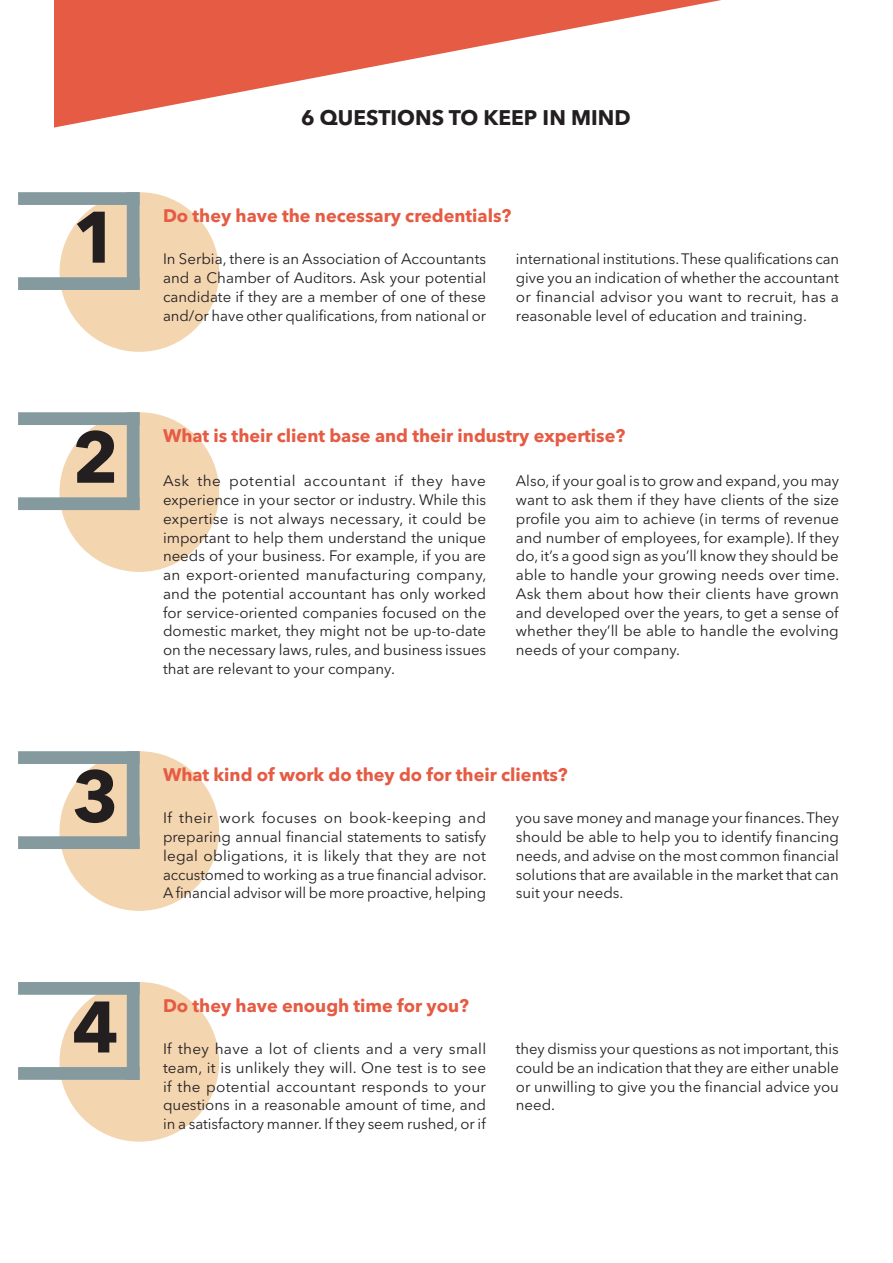
<style>
.page{position:relative;width:893px;height:1263px;background:#fff}
.page>*{position:absolute;margin:0;border:0;box-sizing:border-box;transform-origin:0 0}
.body{font:700 72px "Avenir Next Cyr";color:#231f20}
.t1{font:700 21px "Avenir Next Cyr";color:#231f20}
.body-2{font:700 18px "Avenir Next Cyr";color:#e55b43}
.body-3{font:15px/18.8px "Avenir Next Cyr";color:#231f20;text-align:justify}
</style>
<div class="page">
<svg style="left:54px;top:0;width:667px;height:128px"></svg>
<div style="left:60px;top:192px;width:159px;height:160px;background:#f3d5b0;border-radius:50%"></div>
<div style="left:18px;top:192px;width:122px;height:13px;background:#849a9f"></div>
<div style="left:18px;top:277px;width:122px;height:13px;background:#849a9f"></div>
<div style="left:127px;top:192px;width:13px;height:98px;background:#849a9f"></div>
<div style="left:60px;top:412px;width:159px;height:160px;background:#f3d5b0;border-radius:50%"></div>
<div style="left:18px;top:412px;width:122px;height:13px;background:#849a9f"></div>
<div style="left:18px;top:497px;width:122px;height:13px;background:#849a9f"></div>
<div style="left:127px;top:412px;width:13px;height:98px;background:#849a9f"></div>
<div style="left:60px;top:751px;width:159px;height:160px;background:#f3d5b0;border-radius:50%"></div>
<div style="left:18px;top:751px;width:122px;height:13px;background:#849a9f"></div>
<div style="left:18px;top:836px;width:122px;height:13px;background:#849a9f"></div>
<div style="left:127px;top:751px;width:13px;height:98px;background:#849a9f"></div>
<div style="left:60px;top:982px;width:159px;height:160px;background:#f3d5b0;border-radius:50%"></div>
<div style="left:18px;top:982px;width:122px;height:13px;background:#849a9f"></div>
<div style="left:18px;top:1067px;width:122px;height:13px;background:#849a9f"></div>
<div style="left:127px;top:982px;width:13px;height:98px;background:#849a9f"></div>
<p class="t1" style="left:301px;top:105px;width:331px">6 QUESTIONS TO KEEP IN MIND</p>
<p class="body" style="left:72px;top:193px;width:48px">1</p>
<p class="body-2" style="left:163px;top:204px;width:350px">Do they have the necessary credentials?</p>
<p class="body-3" style="left:163px;top:250px;width:325px">In Serbia, there is an Association of Accountants and a Chamber of Auditors. Ask your potential candidate if they are a member of one of these and/or have other qualifications, from national or</p>
<p class="body-3" style="left:516px;top:250px;width:325px">international institutions. These qualifications can give you an indication of whether the accountant or financial advisor you want to recruit, has a reasonable level of education and training.</p>
<p class="body" style="left:72px;top:413px;width:48px">2</p>
<p class="body-2" style="left:163px;top:425px;width:464px">What is their client base and their industry expertise?</p>
<p class="body-3" style="left:163px;top:472px;width:325px">Ask the potential accountant if they have experience in your sector or industry. While this expertise is not always necessary, it could be important to help them understand the unique needs of your business. For example, if you are an export-oriented manufacturing company, and the potential accountant has only worked for service-oriented companies focused on the domestic market, they might not be up-to-date on the necessary laws, rules, and business issues that are relevant to your company.</p>
<p class="body-3" style="left:516px;top:472px;width:325px">Also, if your goal is to grow and expand, you may want to ask them if they have clients of the size profile you aim to achieve (in terms of revenue and number of employees, for example). If they do, it’s a good sign as you’ll know they should be able to handle your growing needs over time.<br>Ask them about how their clients have grown and developed over the years, to get a sense of whether they’ll be able to handle the evolving needs of your company.</p>
<p class="body" style="left:72px;top:752px;width:48px">3</p>
<p class="body-2" style="left:163px;top:763px;width:406px">What kind of work do they do for their clients?</p>
<p class="body-3" style="left:163px;top:809px;width:325px">If their work focuses on book-keeping and preparing annual financial statements to satisfy legal obligations, it is likely that they are not accustomed to working as a true financial advisor.<br>A financial advisor will be more proactive, helping</p>
<p class="body-3" style="left:516px;top:809px;width:325px">you save money and manage your finances. They should be able to help you to identify financing needs, and advise on the most common financial solutions that are available in the market that can suit your needs.</p>
<p class="body" style="left:72px;top:983px;width:48px">4</p>
<p class="body-2" style="left:163px;top:994px;width:308px">Do they have enough time for you?</p>
<p class="body-3" style="left:163px;top:1039px;width:325px">If they have a lot of clients and a very small team, it is unlikely they will. One test is to see if the potential accountant responds to your questions in a reasonable amount of time, and in a satisfactory manner. If they seem rushed, or if</p>
<p class="body-3" style="left:516px;top:1039px;width:325px">they dismiss your questions as not important, this could be an indication that they are either unable or unwilling to give you the financial advice you need.</p>
</div>
